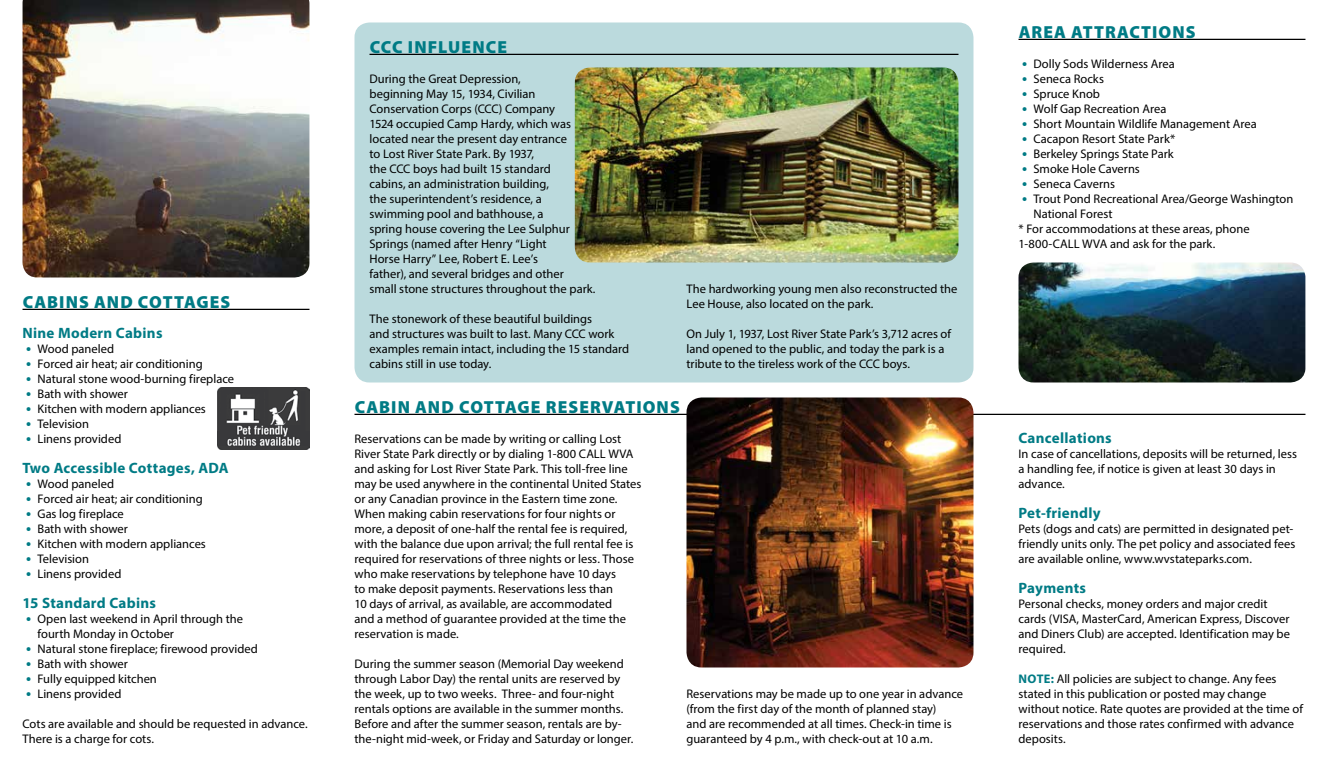
<style>
.page{position:relative;width:1328px;height:765px;background:#fff}
.page>*{position:absolute;margin:0;border:0;box-sizing:border-box;transform-origin:0 0}
.t1{font:900 17.5px "Myriad Pro";letter-spacing:.06em;color:#007b85}
.t2{font:700 15px "Myriad Pro";letter-spacing:.02em;color:#007b85}
.t3{font:12.5px/15px "Myriad Pro";color:#000}
.s1{font-weight:700;font-size:15px;color:#007b85}
.s2{font-weight:700;color:#007b85}
</style>
<div class="page">
<div style="left:354px;top:22px;width:619px;height:360px;background:#bbdadd;border-radius:15px"></div>
<img style="left:23px;top:0;width:286px;height:278px">
<hr style="left:354px;top:414px;width:951px;height:1px;background:#000">
<hr style="left:22px;top:309px;width:287px;height:1px;background:#000">
<img style="left:218px;top:388px;width:91px;height:62px">
<img style="left:686px;top:398px;width:287px;height:270px">
<hr style="left:1018px;top:39px;width:287px;height:1px;background:#000">
<hr style="left:369px;top:54px;width:589px;height:1px;background:#000">
<img style="left:1018px;top:262px;width:287px;height:121px">
<img style="left:575px;top:68px;width:383px;height:194px">
<h1 class="t1" style="left:23px;top:290px;width:47px">CABINS</h1>
<h1 class="t1" style="left:94px;top:290px;width:14px">AND</h1>
<h1 class="t1" style="left:138px;top:290px;width:24px">COTTAG</h1>
<h1 class="t1" style="left:210px;top:290px;width:21px">ES</h1>
<p class="t2" style="left:22px;top:323px;width:141px">Nine Modern Cabins</p>
<p class="t3" style="left:26px;top:341px;width:90px"><span class="s1">•</span> Wood paneled</p>
<p class="t3" style="left:26px;top:356px;width:178px"><span class="s1">•</span> Forced air heat; air conditioning</p>
<p class="t3" style="left:26px;top:371px;width:209px"><span class="s1">•</span> Natural stone wood-burning fireplace</p>
<p class="t3" style="left:26px;top:386px;width:103px"><span class="s1">•</span> Bath with shower</p>
<p class="t3" style="left:26px;top:401px;width:181px"><span class="s1">•</span> Kitchen with modern appliances</p>
<p class="t3" style="left:26px;top:416px;width:64px"><span class="s1">•</span> Television</p>
<p class="t3" style="left:26px;top:431px;width:97px"><span class="s1">•</span> Linens provided</p>
<p class="t2" style="left:22px;top:458px;width:208px">Two Accessible Cottages, ADA</p>
<p class="t3" style="left:26px;top:476px;width:90px"><span class="s1">•</span> Wood paneled</p>
<p class="t3" style="left:26px;top:491px;width:178px"><span class="s1">•</span> Forced air heat; air conditioning</p>
<p class="t3" style="left:26px;top:506px;width:99px"><span class="s1">•</span> Gas log fireplace</p>
<p class="t3" style="left:26px;top:521px;width:103px"><span class="s1">•</span> Bath with shower</p>
<p class="t3" style="left:26px;top:536px;width:181px"><span class="s1">•</span> Kitchen with modern appliances</p>
<p class="t3" style="left:26px;top:551px;width:64px"><span class="s1">•</span> Television</p>
<p class="t3" style="left:26px;top:566px;width:97px"><span class="s1">•</span> Linens provided</p>
<p class="t2" style="left:22px;top:593px;width:135px">15 Standard Cabins</p>
<p class="t3" style="left:38px;top:611px;width:207px;text-indent:-11px"><span class="s1">•</span> Open last weekend in April through the fourth Monday in October</p>
<p class="t3" style="left:26px;top:641px;width:233px"><span class="s1">•</span> Natural stone fireplace; firewood provided</p>
<p class="t3" style="left:26px;top:656px;width:103px"><span class="s1">•</span> Bath with shower</p>
<p class="t3" style="left:26px;top:671px;width:132px"><span class="s1">•</span> Fully equipped kitchen</p>
<p class="t3" style="left:26px;top:686px;width:97px"><span class="s1">•</span> Linens provided</p>
<p class="t3" style="left:22px;top:716px;width:287px">Cots are available and should be requested in advance.<br>There is a charge for cots.</p>
<h1 class="t1" style="left:370px;top:35px;width:139px">CCC INFLUENCE</h1>
<p class="t3" style="left:369px;top:71px;width:227px">During the Great Depression,<br>beginning May 15, 1934, Civilian Conservation Corps (CCC) Company<br>1524 occupied Camp Hardy, which was located near the present day entrance<br>to Lost River State Park. By 1937,<br>the CCC boys had built 15 standard<br>cabins, an administration building,<br>the superintendent’s residence, a swimming pool and bathhouse, a<br>spring house covering the Lee Sulphur Springs (named after Henry “Light<br>Horse Harry” Lee, Robert E. Lee’s<br>father), and several bridges and other<br>small stone structures throughout the park.</p>
<p class="t3" style="left:369px;top:311px;width:261px">The stonework of these beautiful buildings<br>and structures was built to last. Many CCC work examples remain intact, including the 15 standard cabins still in use today.</p>
<p class="t3" style="left:686px;top:281px;width:272px">The hardworking young men also reconstructed the<br>Lee House, also located on the park.</p>
<p class="t3" style="left:686px;top:326px;width:266px">On July 1, 1937, Lost River State Park’s 3,712 acres of land opened to the public, and today the park is a tribute to the tireless work of the CCC boys.</p>
<h1 class="t1" style="left:355px;top:395px;width:75px">CABIN AND</h1>
<h1 class="t1" style="left:459px;top:395px;width:13px">COTTAG</h1>
<h1 class="t1" style="left:531px;top:395px;width:95px">E RESERVATIONS</h1>
<p class="t3" style="left:354px;top:431px;width:288px">Reservations can be made by writing or calling Lost River State Park directly or by dialing 1-800 CALL WVA and asking for Lost River State Park. This toll-free line may be used anywhere in the continental United States or any Canadian province in the Eastern time zone.<br>When making cabin reservations for four nights or more, a deposit of one-half the rental fee is required, with the balance due upon arrival; the full rental fee is required for reservations of three nights or less. Those who make reservations by telephone have 10 days<br>to make deposit payments. Reservations less than<br>10 days of arrival, as available, are accommodated<br>and a method of guarantee provided at the time the reservation is made.</p>
<p class="t3" style="left:354px;top:656px;width:280px">During the summer season (Memorial Day weekend through Labor Day) the rental units are reserved by the week, up to two weeks. Three- and four-night rentals options are available in the summer months.<br>Before and after the summer season, rentals are by&shy;the-night mid-week, or Friday and Saturday or longer.</p>
<p class="t3" style="left:686px;top:686px;width:278px">Reservations may be made up to one year in advance (from the first day of the month of planned stay)<br>and are recommended at all times. Check-in time is guaranteed by 4 p.m., with check-out at 10 a.m.</p>
<h1 class="t1" style="left:1018px;top:20px;width:111px">AREA ATTRACTIONS</h1>
<p class="t3" style="left:1022px;top:56px;width:154px"><span class="s1">•</span> Dolly Sods Wilderness Area</p>
<p class="t3" style="left:1022px;top:71px;width:83px"><span class="s1">•</span> Seneca Rocks</p>
<p class="t3" style="left:1022px;top:86px;width:79px"><span class="s1">•</span> Spruce Knob</p>
<p class="t3" style="left:1022px;top:101px;width:146px"><span class="s1">•</span> Wolf Gap Recreation Area</p>
<p class="t3" style="left:1022px;top:116px;width:236px"><span class="s1">•</span> Short Mountain Wildlife Management Area</p>
<p class="t3" style="left:1022px;top:131px;width:155px"><span class="s1">•</span> Cacapon Resort State Park*</p>
<p class="t3" style="left:1022px;top:146px;width:153px"><span class="s1">•</span> Berkeley Springs State Park</p>
<p class="t3" style="left:1022px;top:161px;width:119px"><span class="s1">•</span> Smoke Hole Caverns</p>
<p class="t3" style="left:1022px;top:176px;width:94px"><span class="s1">•</span> Seneca Caverns</p>
<p class="t3" style="left:1022px;top:191px;width:273px"><span class="s1">•</span> Trout Pond Recreational Area/George Washington</p>
<p class="t3" style="left:1033px;top:206px;width:80px">National Forest</p>
<p class="t3" style="left:1018px;top:221px;width:233px">* For accommodations at these areas, phone</p>
<p class="t3" style="left:1018px;top:236px;width:198px">1-800-CALL WVA and ask for the park.</p>
<p class="t2" style="left:1018px;top:428px;width:95px">Cancellations</p>
<p class="t3" style="left:1018px;top:446px;width:280px">In case of cancellations, deposits will be returned, less a handling fee, if notice is given at least 30 days in advance.</p>
<p class="t2" style="left:1018px;top:503px;width:84px">Pet-friendly</p>
<p class="t3" style="left:1018px;top:521px;width:278px">Pets (dogs and cats) are permitted in designated pet&shy;friendly units only. The pet policy and associated fees are available online, www.wvstateparks.com.</p>
<p class="t2" style="left:1018px;top:578px;width:69px">Payments</p>
<p class="t3" style="left:1018px;top:596px;width:273px">Personal checks, money orders and major credit cards (VISA, MasterCard, American Express, Discover and Diners Club) are accepted. Identification may be required.</p>
<p class="t3" style="left:1018px;top:671px;width:286px"><span class="s2">Note:</span> All policies are subject to change. Any fees stated in this publication or posted may change without notice. Rate quotes are provided at the time of reservations and those rates confirmed with advance deposits.</p>
</div>
